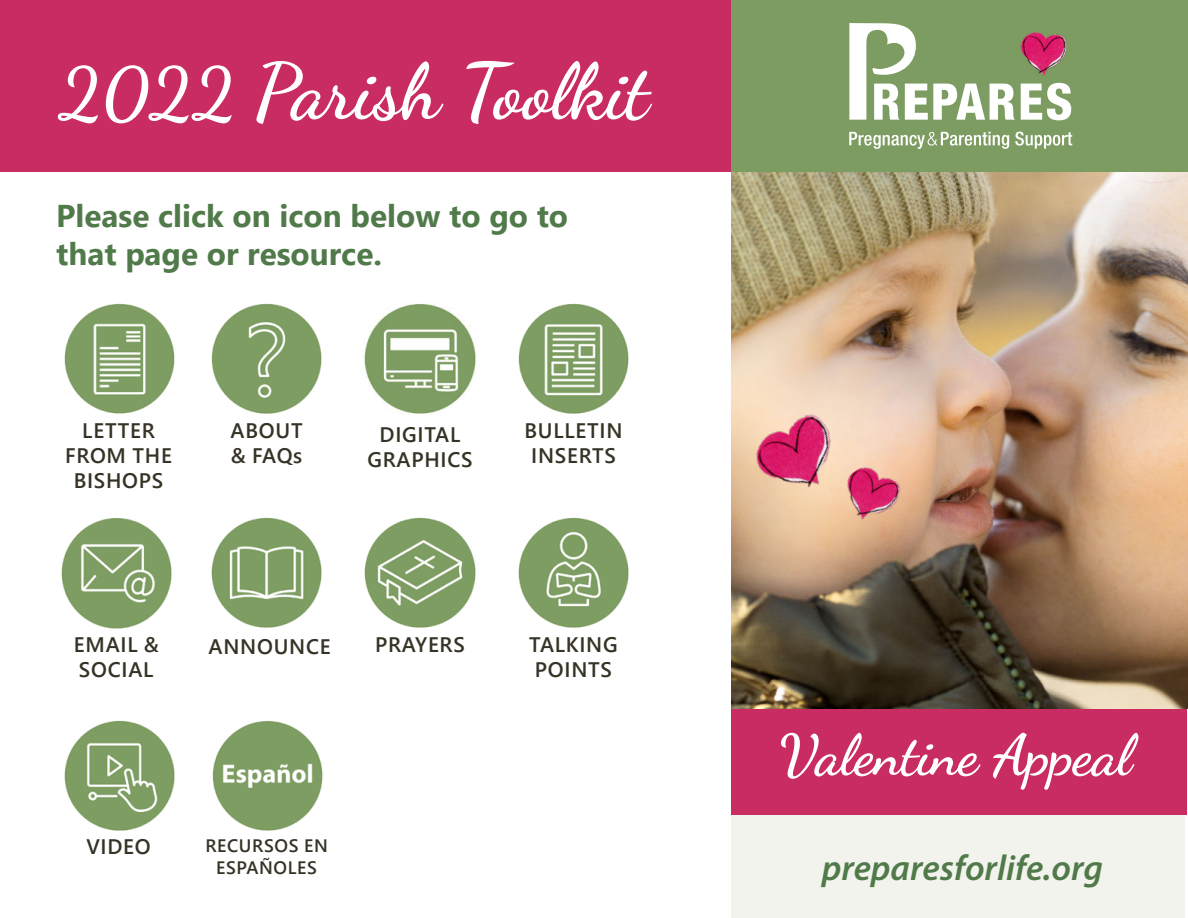
<style>
.page{position:relative;width:1188px;height:918px;background:#fff}
.page>*{position:absolute;margin:0;border:0;box-sizing:border-box;transform-origin:0 0}
.t1{font:78px "Dancing Script";color:#fff}
.t2{font:italic 600 36px "Myriad Pro";color:#517a4a}
.t3{font:700 31.5px/37.8px "Segoe UI";color:#517a4a}
.t4{font:600 21px/25.2px "Segoe UI";letter-spacing:.035em;color:#363225;text-align:center}
.t5{font:600 18px/21.6px "Segoe UI";letter-spacing:.035em;color:#363225;text-align:center}
.s1{font-size:72px}
</style>
<div class="page">
<div style="left:0;top:0;width:739px;height:172px;background:#c92c62"></div>
<div style="left:731px;top:815px;width:454px;height:103px;background:#f2f3ec"></div>
<div style="left:731px;top:707px;width:456px;height:108px;background:#c92c62"></div>
<div style="left:731px;top:0;width:457px;height:172px;background:#7d9c61"></div>
<svg style="left:849px;top:132px;width:160px;height:17px"></svg>
<svg style="left:1015px;top:132px;width:57px;height:17px"></svg>
<svg style="left:1021px;top:83px;width:50px;height:37px"></svg>
<svg style="left:849px;top:23px;width:166px;height:97px"></svg>
<img style="left:1020px;top:32px;width:47px;height:44px">
<img style="left:731px;top:172px;width:457px;height:536px">
<img style="left:833px;top:463px;width:75px;height:72px">
<img style="left:744px;top:400px;width:111px;height:113px">
<svg style="left:781px;top:733px;width:357px;height:57px"></svg>
<img style="left:364px;top:303px;width:112px;height:111px">
<img style="left:518px;top:303px;width:111px;height:111px">
<img style="left:61px;top:518px;width:111px;height:111px">
<img style="left:211px;top:303px;width:111px;height:111px">
<img style="left:364px;top:517px;width:112px;height:111px">
<img style="left:212px;top:721px;width:111px;height:110px">
<img style="left:64px;top:720px;width:111px;height:111px">
<img style="left:64px;top:303px;width:111px;height:111px">
<img style="left:518px;top:517px;width:111px;height:111px">
<img style="left:211px;top:517px;width:111px;height:111px">
<h1 class="t1" style="left:58px;top:61px;width:592px"><span class="s1">2022</span> Parish Toolkit</h1>
<h3 class="t3" style="left:56px;top:200px;width:513px">Please click on icon below to go to that page or resource.</h3>
<p class="t4" style="left:65px;top:418px;width:108px">LETTER<br>FROM THE<br>BISHOPS</p>
<p class="t4" style="left:231px;top:418px;width:73px;text-align:left">ABOUT &amp; FAQs</p>
<p class="t4" style="left:367px;top:422px;width:107px">DIGITAL<br>GRAPHICS</p>
<p class="t4" style="left:525px;top:418px;width:99px">BULLETIN<br>INSERTS</p>
<p class="t4" style="left:74px;top:632px;width:86px;text-align:left">EMAIL &amp;<br>SOCIAL</p>
<p class="t4" style="left:209px;top:634px;width:124px">ANNOUNCE</p>
<p class="t4" style="left:375px;top:632px;width:91px">PRAYERS</p>
<p class="t4" style="left:529px;top:632px;width:90px;text-align:left">TALKING<br>POINTS</p>
<p class="t4" style="left:86px;top:835px;width:66px">VIDEO</p>
<p class="t5" style="left:205px;top:835px;width:124px">RECURSOS EN<br>ESPAÑOLES</p>
<h2 class="t2" style="left:822px;top:854px;width:283px">preparesforlife.org</h2>
</div>
